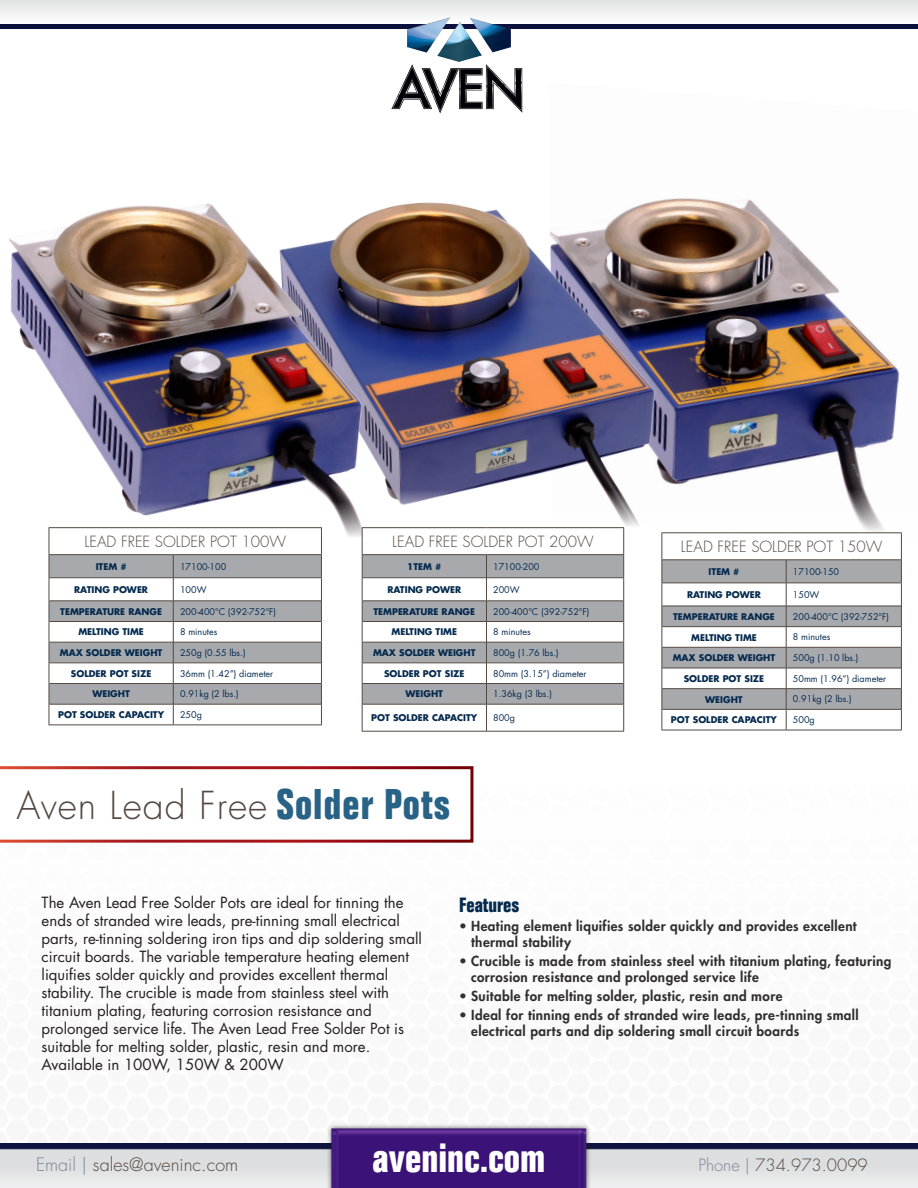
<style>
.page{position:relative;width:918px;height:1188px;background:#fff}
.page>*{position:absolute;margin:0;border:0;box-sizing:border-box;transform-origin:0 0}
.t1{font:700 condensed 39.9px "Folio";color:#fff}
.t2{font:300 37.5px "Futura";letter-spacing:.025em;color:#544841}
.Features_Title{font:700 condensed 20.25px "Folio";color:#042a4e}
.t3{font:300 18px "Futura";color:#544841}
.t4{font:300 16.5px "Futura";color:#544841}
.t5{font:15px/18px "Futura";color:#231f20}
.t6{font:300 15px "Futura";color:#544841}
.t7{font:800 13.5px/16.2px "Futura";letter-spacing:.03em;color:#312f30}
.t8{font:700 9px "Futura";color:#042a4e}
.t9{font:9px "Futura";color:#042a4e}
.s1{font-family:"Folio";font-weight:700;font-stretch:condensed;font-size:42px;color:#286286}
.s2{color:#798696}
</style>
<div class="page">
<img style="left:0;top:1144px;width:918px;height:44px">
<img style="left:326px;top:1123px;width:266px;height:65px">
<div style="left:0;top:0;width:918px;height:29px;background:#0d113e"></div>
<div style="left:0;top:0;width:918px;height:24px;background:linear-gradient(to bottom,#e1e2e2,#feffff)"></div>
<svg style="left:391px;top:64px;width:132px;height:49px"></svg>
<img style="left:408px;top:17px;width:102px;height:45px">
<img style="left:624px;top:199px;width:276px;height:344px">
<img style="left:376px;top:198px;width:339px;height:342px">
<img style="left:9px;top:203px;width:367px;height:341px">
<svg style="left:0;top:766px;width:474px;height:77px"></svg>
<hr style="left:49px;top:527px;width:124px;height:1px;background:#544841">
<hr style="left:173px;top:527px;width:149px;height:1px;background:#544841">
<hr style="left:49px;top:725px;width:124px;height:1px;background:#544841">
<hr style="left:173px;top:725px;width:149px;height:1px;background:#544841">
<svg style="left:49px;top:528px;width:273px;height:197px"></svg>
<hr style="left:662px;top:532px;width:124px;height:1px;background:#544841">
<hr style="left:786px;top:532px;width:116px;height:1px;background:#544841">
<hr style="left:662px;top:730px;width:124px;height:1px;background:#544841">
<hr style="left:786px;top:730px;width:116px;height:1px;background:#544841">
<svg style="left:662px;top:533px;width:240px;height:197px"></svg>
<hr style="left:362px;top:527px;width:124px;height:1px;background:#544841">
<hr style="left:486px;top:527px;width:138px;height:1px;background:#544841">
<hr style="left:362px;top:731px;width:124px;height:1px;background:#544841">
<hr style="left:486px;top:731px;width:138px;height:1px;background:#544841">
<svg style="left:362px;top:528px;width:262px;height:203px"></svg>
<p class="t6" style="left:85px;top:532px;width:203px">LEAD FREE SOLDER POT 100W</p>
<p class="t8" style="left:96px;top:560px;width:32px">ITEM #</p>
<p class="t9" style="left:180px;top:561px;width:48px">17100-100</p>
<p class="t8" style="left:74px;top:584px;width:75px">RATING POWER</p>
<p class="t9" style="left:180px;top:584px;width:28px">100W</p>
<p class="t8" style="left:60px;top:605px;width:103px">TEMPERATURE RANGE</p>
<p class="t9" style="left:180px;top:606px;width:98px">200-400°C (392-752°F)</p>
<p class="t8" style="left:78px;top:626px;width:67px">MELTING TIME</p>
<p class="t9" style="left:180px;top:626px;width:39px">8 minutes</p>
<p class="t8" style="left:60px;top:647px;width:104px">MAX SOLDER WEIGHT</p>
<p class="t9" style="left:180px;top:647px;width:67px">250g (0.55 lbs.)</p>
<p class="t8" style="left:71px;top:667px;width:82px">SOLDER POT SIZE</p>
<p class="t9" style="left:180px;top:668px;width:95px">36mm (1.42”) diameter</p>
<p class="t8" style="left:92px;top:688px;width:39px">WEIGHT</p>
<p class="t9" style="left:180px;top:688px;width:60px">0.91kg (2 lbs.)</p>
<p class="t8" style="left:58px;top:709px;width:108px">POT SOLDER CAPACITY</p>
<p class="t9" style="left:180px;top:709px;width:23px">250g</p>
<p class="t6" style="left:392px;top:532px;width:203px">LEAD FREE SOLDER POT 200W</p>
<p class="t8" style="left:407px;top:560px;width:36px">1TEM #</p>
<p class="t9" style="left:493px;top:561px;width:48px">17100-200</p>
<p class="t8" style="left:387px;top:584px;width:75px">RATING POWER</p>
<p class="t9" style="left:493px;top:584px;width:28px">200W</p>
<p class="t8" style="left:373px;top:605px;width:103px">TEMPERATURE RANGE</p>
<p class="t9" style="left:493px;top:606px;width:98px">200-400°C (392-752°F)</p>
<p class="t8" style="left:392px;top:626px;width:67px">MELTING TIME</p>
<p class="t9" style="left:493px;top:626px;width:39px">8 minutes</p>
<p class="t8" style="left:373px;top:647px;width:104px">MAX SOLDER WEIGHT</p>
<p class="t9" style="left:493px;top:647px;width:67px">800g (1.76 lbs.)</p>
<p class="t8" style="left:384px;top:667px;width:82px">SOLDER POT SIZE</p>
<p class="t9" style="left:493px;top:668px;width:95px">80mm (3.15”) diameter</p>
<p class="t8" style="left:406px;top:688px;width:39px">WEIGHT</p>
<p class="t9" style="left:493px;top:688px;width:60px">1.36kg (3 lbs.)</p>
<p class="t8" style="left:371px;top:712px;width:108px">POT SOLDER CAPACITY</p>
<p class="t9" style="left:493px;top:712px;width:23px">800g</p>
<p class="t2" style="left:16px;top:782px;width:435px">Aven Lead Free <span class="s1">Solder Pots</span></p>
<p class="t6" style="left:681px;top:537px;width:203px">LEAD FREE SOLDER POT 150W</p>
<p class="t8" style="left:709px;top:566px;width:32px">ITEM #</p>
<p class="t9" style="left:793px;top:566px;width:48px">17100-150</p>
<p class="t8" style="left:687px;top:589px;width:75px">RATING POWER</p>
<p class="t9" style="left:793px;top:589px;width:28px">150W</p>
<p class="t8" style="left:673px;top:611px;width:103px">TEMPERATURE RANGE</p>
<p class="t9" style="left:793px;top:611px;width:98px">200-400°C (392-752°F)</p>
<p class="t8" style="left:691px;top:631px;width:67px">MELTING TIME</p>
<p class="t9" style="left:793px;top:631px;width:39px">8 minutes</p>
<p class="t8" style="left:673px;top:652px;width:104px">MAX SOLDER WEIGHT</p>
<p class="t9" style="left:793px;top:652px;width:67px">500g (1.10 lbs.)</p>
<p class="t8" style="left:684px;top:673px;width:82px">SOLDER POT SIZE</p>
<p class="t9" style="left:793px;top:673px;width:95px">50mm (1.96”) diameter</p>
<p class="t8" style="left:705px;top:693px;width:39px">WEIGHT</p>
<p class="t9" style="left:793px;top:693px;width:60px">0.91kg (2 lbs.)</p>
<p class="t8" style="left:671px;top:714px;width:108px">POT SOLDER CAPACITY</p>
<p class="t9" style="left:793px;top:714px;width:23px">500g</p>
<p class="t5" style="left:42px;top:894px;width:382px">The Aven Lead Free Solder Pots are ideal for tinning the ends of stranded wire leads, pre-tinning small electrical parts, re-tinning soldering iron tips and dip soldering small circuit boards. The variable temperature heating element liquifies solder quickly and provides excellent thermal</p>
<p class="t5" style="left:42px;top:984px;width:349px">stability. The crucible is made from stainless steel with</p>
<p class="t5" style="left:42px;top:1002px;width:332px">titanium plating, featuring corrosion resistance and</p>
<p class="t5" style="left:42px;top:1020px;width:364px">prolonged service life. The Aven Lead Free Solder Pot is</p>
<p class="t5" style="left:42px;top:1038px;width:330px">suitable for melting solder, plastic, resin and more.</p>
<p class="t5" style="left:42px;top:1056px;width:244px">Available in 100W, 150W &amp; 200W</p>
<p class="Features_Title" style="left:459px;top:894px;width:62px">Features</p>
<p class="t7" style="left:471px;top:918px;width:387px;text-indent:-12px">• Heating element liquifies solder quickly and provides excellent thermal stability</p>
<p class="t7" style="left:471px;top:953px;width:422px;text-indent:-12px">• Crucible is made from stainless steel with titanium plating, featuring corrosion resistance and prolonged service life</p>
<p class="t7" style="left:459px;top:988px;width:325px">• Suitable for melting solder, plastic, resin and more</p>
<p class="t7" style="left:471px;top:1007px;width:389px;text-indent:-12px">• Ideal for tinning ends of stranded wire leads, pre-tinning small electrical parts and dip soldering small circuit boards</p>
<p class="t3" style="left:36px;top:1154px;width:204px"><span class="s2">Email |</span> sales@aveninc.com</p>
<h1 class="t1" style="left:373px;top:1136px;width:174px">aveninc.com</h1>
<p class="t4" style="left:698px;top:1155px;width:171px"><span class="s2">Phone |</span> 734.973.0099</p>
</div>
